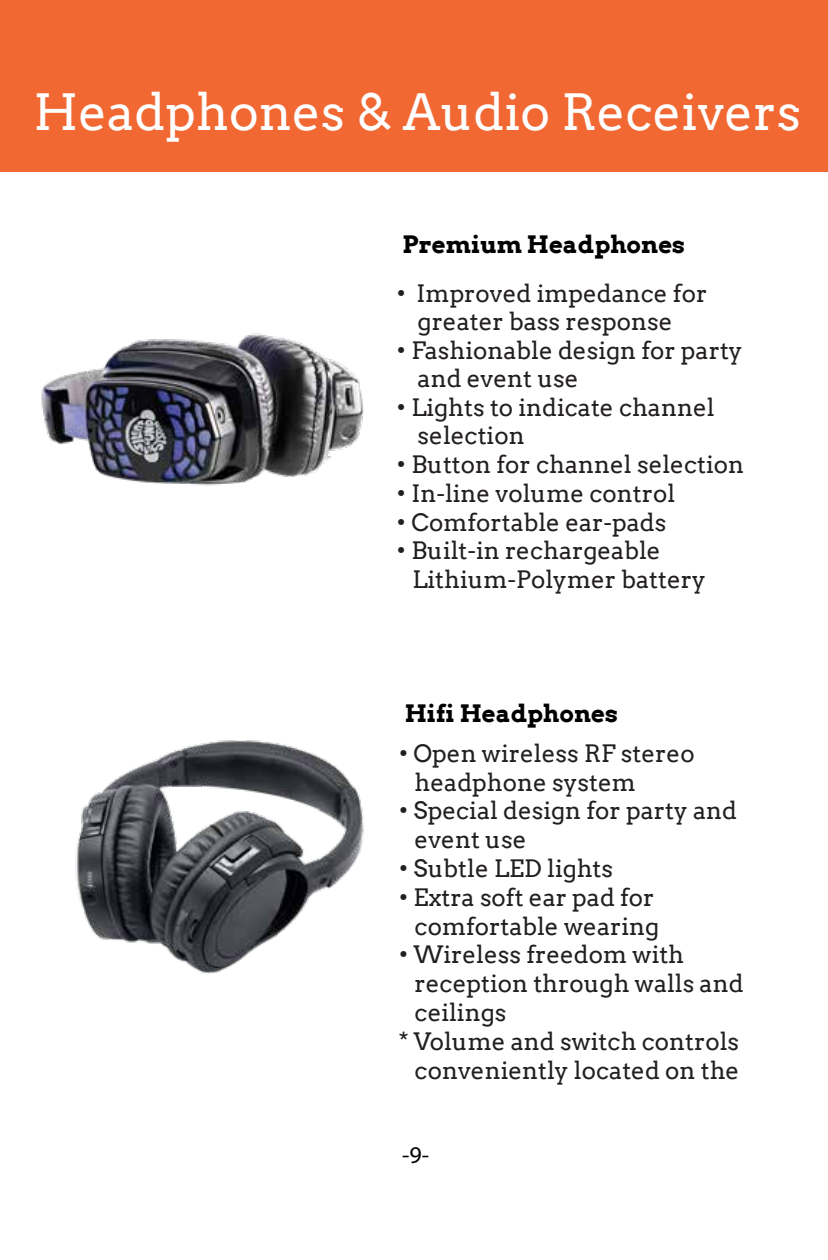
<style>
.page{position:relative;width:828px;height:1260px;background:#fff}
.page>*{position:absolute;margin:0;border:0;box-sizing:border-box;transform-origin:0 0}
.t1{font:50px "Arvo";color:#fff}
.t2{font:24px/28.8px "Arvo";color:#221f1f}
.t3{font:24px/28.2px "Arvo";color:#231f20}
.t4{font:700 24px "Arvo";color:#000}
.t5{font:24px "Myriad Pro";color:#000}
.s1{color:#221f1f}
.s2{color:#231f20}
</style>
<div class="page">
<div style="left:0;top:0;width:828px;height:171px;background:#f16833"></div>
<img style="left:75px;top:740px;width:289px;height:234px">
<img style="left:41px;top:333px;width:323px;height:153px">
<h1 class="t1" style="left:33px;top:82px;width:769px">Headphones &amp; Audio Receivers</h1>
<p class="t4" style="left:402px;top:230px;width:284px">Premium Headphones</p>
<p class="t3" style="left:397px;top:279px;width:312px;text-align:center"><span class="s1">•</span> Improved impedance for greater bass response</p>
<p class="t3" style="left:418px;top:336px;width:327px;text-indent:-21px"><span class="s1">•</span> Fashionable design for party and event use</p>
<p class="t3" style="left:418px;top:393px;width:299px;text-indent:-21px"><span class="s1">•</span> Lights to indicate channel selection</p>
<p class="t3" style="left:397px;top:450px;width:349px"><span class="s1">•</span> Button for channel selection</p>
<p class="t3" style="left:397px;top:479px;width:280px"><span class="s1">•</span> In-line volume control</p>
<p class="t3" style="left:397px;top:508px;width:271px"><span class="s1">•</span> Comfortable ear-pads</p>
<p class="t3" style="left:412px;top:537px;width:295px;text-indent:-16px"><span class="s1">•</span> Built-in rechargeable<br>Lithium-Polymer battery</p>
<p class="t4" style="left:405px;top:698px;width:215px">Hifi Headphones</p>
<p class="t2" style="left:415px;top:739px;width:282px;text-indent:-16px">• Open wireless RF stereo headphone system</p>
<p class="t2" style="left:415px;top:796px;width:324px;text-indent:-16px">• Special design for party and event use</p>
<p class="t2" style="left:399px;top:854px;width:216px">• <span class="s2">Subtle</span> LED lights</p>
<p class="t2" style="left:399px;top:883px;width:262px;text-align:right">• Extra soft ear pad for comfortable wearing</p>
<p class="t2" style="left:399px;top:940px;width:287px">• Wireless freedom with</p>
<p class="t2" style="left:415px;top:969px;width:331px">reception through walls and</p>
<p class="t2" style="left:415px;top:998px;width:93px">ceilings</p>
<p class="t2" style="left:399px;top:1027px;width:342px">* Volume and switch controls</p>
<p class="t2" style="left:415px;top:1056px;width:326px">conveniently located on the</p>
<p class="t5" style="left:402px;top:1140px;width:29px">-9-</p>
</div>
